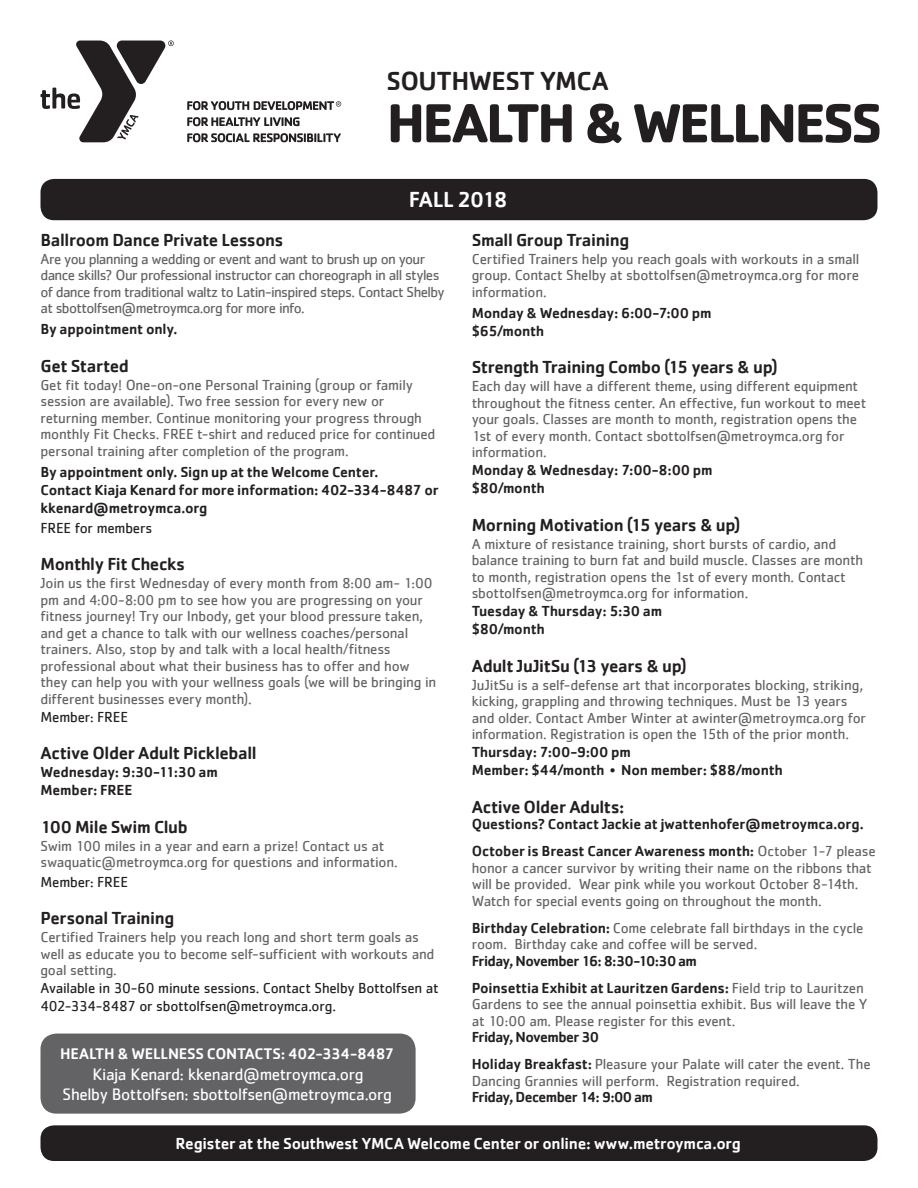
<style>
.page{position:relative;width:918px;height:1188px;background:#fff}
.page>*{position:absolute;margin:0;border:0;box-sizing:border-box;transform-origin:0 0}
.t1{font:700 57px "Cachet";letter-spacing:-.05em;color:#231f20}
.t2{font:500 27px "Cachet";letter-spacing:-.025em;color:#231f20}
.t3{font:500 22.5px "Cachet";letter-spacing:-.055em;color:#fff}
.t4{font:500 18px "Cachet";letter-spacing:-.02em;color:#231f20}
.t5{font:17.25px/20.7px "Cachet";letter-spacing:-.02em;color:#fff;text-align:center}
.t6{font:500 16.5px "Cachet";letter-spacing:-.02em;color:#fff}
.t7{font:500 15.9px "Cachet";letter-spacing:-.015em;color:#fff}
.t8{font:15px/16.5px "Cachet";letter-spacing:-.015em;color:#636366}
.t9{font:500 15px/18px "Cachet";letter-spacing:-.015em;color:#231f20}
.t10{font:15px/16.5px "Cachet";letter-spacing:-.04em;color:#636366}
.t11{font:15px/18px "Cachet";letter-spacing:-.015em;color:#231f20}
.t12{font:500 15px "Cachet";letter-spacing:-.035em;color:#231f20}
.s1{font-weight:400}
.s2{font-weight:400;color:#636366}
.s3{font-weight:500;color:#231f20}
</style>
<div class="page">
<svg style="left:41px;top:40px;width:133px;height:102px"></svg>
<svg style="left:187px;top:117px;width:113px;height:9px"></svg>
<svg style="left:187px;top:133px;width:154px;height:9px"></svg>
<svg style="left:187px;top:101px;width:154px;height:9px"></svg>
<div style="left:40px;top:1125px;width:838px;height:36px;background:#231f20;border-radius:14px"></div>
<div style="left:40px;top:179px;width:838px;height:41px;background:#231f20;border-radius:14px"></div>
<div style="left:40px;top:1034px;width:376px;height:80px;background:#636366;border-radius:16px"></div>
<h2 class="t2" style="left:387px;top:64px;width:224px">SOUTHWEST YMCA</h2>
<h1 class="t1" style="left:387px;top:86px;width:498px">HEALTH &amp; WELLNESS</h1>
<h3 class="t3" style="left:409px;top:186px;width:100px">FALL 2018</h3>
<p class="t4" style="left:40px;top:229px;width:245px">Ballroom Dance Private Lessons</p>
<p class="t10" style="left:40px;top:250px;width:406px">Are you planning a wedding or event and want to brush up on your dance skills? Our professional instructor can choreograph in all styles of dance from traditional waltz to Latin-inspired steps. Contact Shelby at sbottolfsen@metroymca.org for more info.</p>
<p class="t9" style="left:40px;top:320px;width:139px">By appointment only.</p>
<p class="t4" style="left:40px;top:355px;width:90px">Get Started</p>
<p class="t8" style="left:40px;top:376px;width:396px">Get fit today! One-on-one Personal Training (group or family session are available). Two free session for every new or returning member. Continue monitoring your progress through monthly Fit Checks. FREE t-shirt and reduced price for continued personal training after completion of the program.</p>
<p class="t9" style="left:40px;top:462px;width:400px">By appointment only. Sign up at the Welcome Center.<br>Contact Kiaja Kenard for more information: 402-334-8487 or kkenard@metroymca.org</p>
<p class="t11" style="left:40px;top:518px;width:113px">FREE for members</p>
<p class="t4" style="left:40px;top:553px;width:146px">Monthly Fit Checks</p>
<p class="t8" style="left:40px;top:575px;width:397px">Join us the first Wednesday of every month from 8:00 am- 1:00 pm and 4:00-8:00 pm to see how you are progressing on your fitness journey! Try our Inbody, get your blood pressure taken, and get a chance to talk with our wellness coaches/personal trainers. Also, stop by and talk with a local health/fitness professional about what their business has to offer and how they can help you with your wellness goals (we will be bringing in different businesses every month).</p>
<p class="t11" style="left:40px;top:707px;width:89px">Member: FREE</p>
<p class="t4" style="left:40px;top:742px;width:218px">Active Older Adult Pickleball</p>
<p class="t9" style="left:40px;top:763px;width:179px">Wednesday: 9:30-11:30 am<br>Member: FREE</p>
<p class="t4" style="left:40px;top:816px;width:149px">100 Mile Swim Club</p>
<p class="t8" style="left:40px;top:837px;width:359px">Swim 100 miles in a year and earn a prize! Contact us at swaquatic@metroymca.org for questions and information.</p>
<p class="t11" style="left:40px;top:873px;width:89px">Member: FREE</p>
<p class="t4" style="left:40px;top:907px;width:135px">Personal Training</p>
<p class="t8" style="left:40px;top:929px;width:395px">Certified Trainers help you reach long and short term goals as well as educate you to become self-sufficient with workouts and goal setting.</p>
<p class="t11" style="left:40px;top:979px;width:400px">Available in 30-60 minute sessions. Contact Shelby Bottolfsen at<br>402-334-8487 or sbottolfsen@metroymca.org.</p>
<p class="t4" style="left:472px;top:229px;width:159px">Small Group Training</p>
<p class="t8" style="left:472px;top:250px;width:389px;text-align:justify">Certified Trainers help you reach goals with workouts in a small group. Contact Shelby at sbottolfsen@metroymca.org for more information.</p>
<p class="t9" style="left:472px;top:303px;width:241px">Monday &amp; Wednesday: 6:00-7:00 pm $65/month</p>
<p class="t4" style="left:472px;top:356px;width:308px">Strength Training Combo (15 years &amp; up)</p>
<p class="t8" style="left:472px;top:378px;width:396px">Each day will have a different theme, using different equipment throughout the fitness center. An effective, fun workout to meet your goals. Classes are month to month, registration opens the 1st of every month. Contact sbottolfsen@metroymca.org for information.</p>
<p class="t9" style="left:472px;top:461px;width:242px">Monday &amp; Wednesday: 7:00-8:00 pm $80/month</p>
<p class="t4" style="left:472px;top:514px;width:270px">Morning Motivation (15 years &amp; up)</p>
<p class="t8" style="left:472px;top:535px;width:393px">A mixture of resistance training, short bursts of cardio, and balance training to burn fat and build muscle. Classes are month to month, registration opens the 1st of every month. Contact sbottolfsen@metroymca.org for information.</p>
<p class="t9" style="left:472px;top:602px;width:192px">Tuesday &amp; Thursday: 5:30 am $80/month</p>
<p class="t4" style="left:472px;top:655px;width:217px">Adult JuJitSu (13 years &amp; up)</p>
<p class="t8" style="left:472px;top:676px;width:396px">JuJitSu is a self-defense art that incorporates blocking, striking, kicking, grappling and throwing techniques. Must be 13 years and older. Contact Amber Winter at awinter@metroymca.org for information. Registration is open the 15th of the prior month.</p>
<p class="t9" style="left:472px;top:743px;width:312px">Thursday: 7:00-9:00 pm<br>Member: $44/month <span class="s1">•</span> Non member: $88/month</p>
<p class="t4" style="left:472px;top:796px;width:154px">Active Older Adults:</p>
<p class="t9" style="left:472px;top:810px;width:405px;line-height:27px">Questions? Contact Jackie at jwattenhofer@metroymca.org.<br>October is Breast Cancer Awareness month: <span class="s2">October 1-7 please</span></p>
<p class="t8" style="left:472px;top:859px;width:401px">honor a cancer survivor by writing their name on the ribbons that will be provided. Wear pink while you workout October 8-14th.<br>Watch for special events going on throughout the month.</p>
<p class="t8" style="left:472px;top:919px;width:393px"><span class="s3">Birthday Celebration:</span> Come celebrate fall birthdays in the cycle room. Birthday cake and coffee will be served.</p>
<p class="t9" style="left:472px;top:947px;width:394px;line-height:27px">Friday, November 16: 8:30-10:30 am<br>Poinsettia Exhibit at Lauritzen Gardens: <span class="s2">Field trip to Lauritzen</span></p>
<p class="t8" style="left:472px;top:996px;width:397px">Gardens to see the annual poinsettia exhibit. Bus will leave the Y at 10:00 am. Please register for this event.</p>
<p class="t8" style="left:472px;top:1024px;width:401px;line-height:27px"><span class="s3">Friday, November 30<br>Holiday Breakfast:</span> Pleasure your Palate will cater the event. The</p>
<p class="t8" style="left:472px;top:1072px;width:330px">Dancing Grannies will perform. Registration required.</p>
<p class="t12" style="left:472px;top:1088px;width:183px">Friday, December 14: 9:00 am</p>
<p class="t6" style="left:176px;top:1133px;width:567px">Register at the Southwest YMCA Welcome Center or online: www.metroymca.org</p>
<p class="t7" style="left:60px;top:1044px;width:336px">HEALTH &amp; WELLNESS CONTACTS: 402-334-8487</p>
<p class="t5" style="left:63px;top:1063px;width:331px">Kiaja Kenard: kkenard@metroymca.org<br>Shelby Bottolfsen: sbottolfsen@metroymca.org</p>
</div>
